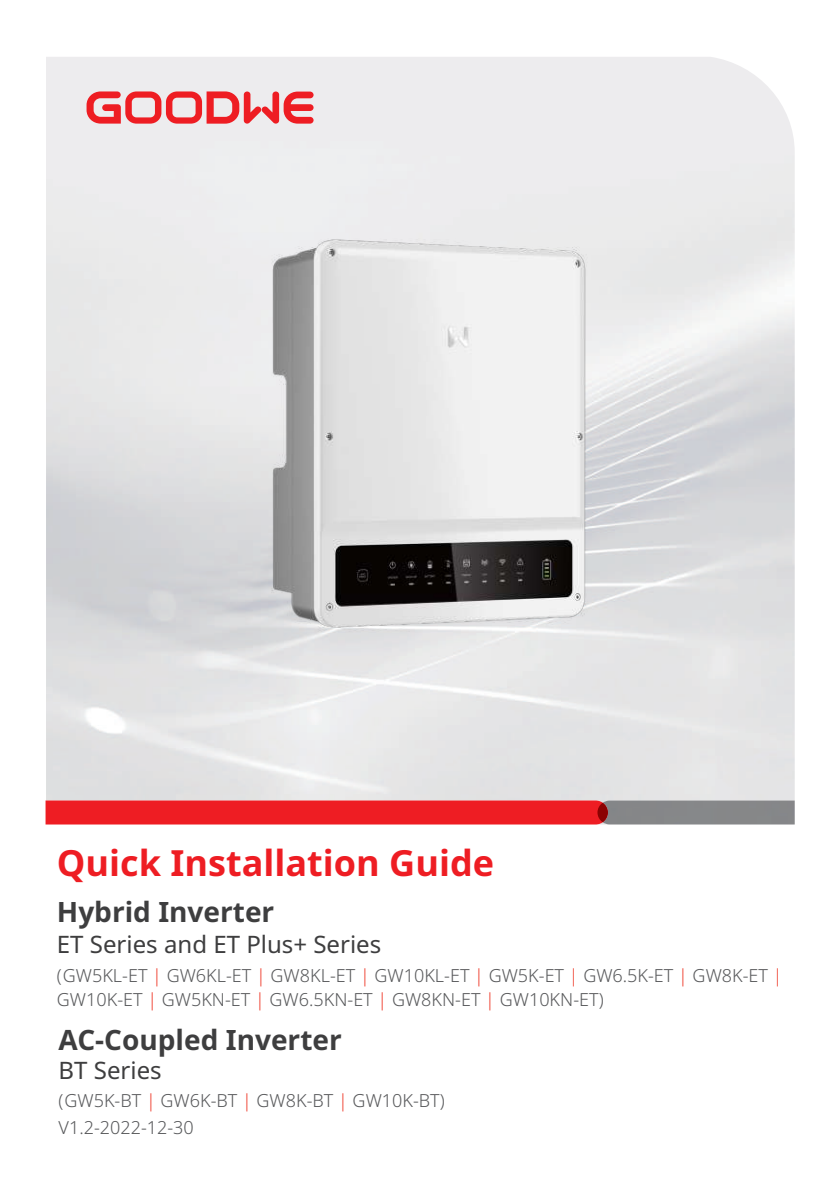
<style>
.page{position:relative;width:840px;height:1191px;background:#fff}
.page>*{position:absolute;margin:0;border:0;box-sizing:border-box;transform-origin:0 0}
.t1{font:700 36px "Noto Sans";color:#ee1d23}
.t2{font:700 28px "Noto Sans";color:#3e3e3f}
.t3{font:24px "Noto Sans";color:#3e3e3f}
.t4{font:300 18px/24px "Noto Sans";color:#57585a}
.s1{color:#ef3e2e}
</style>
<div class="page">
<div style="left:45px;top:800px;width:557px;height:24px;background:#ee1d23"></div>
<div style="left:602px;top:800px;width:192px;height:24px;background:#868789"></div>
<svg style="left:597px;top:802px;width:10px;height:20px"></svg>
<svg style="left:86px;top:91px;width:227px;height:33px"></svg>
<img style="left:202px;top:223px;width:453px;height:454px">
<h1 class="t1" style="left:57px;top:837px;width:438px">Quick Installation Guide</h1>
<h2 class="t2" style="left:57px;top:892px;width:219px">Hybrid Inverter</h2>
<h3 class="t3" style="left:57px;top:927px;width:326px">ET Series and ET Plus+ Series</h3>
<p class="t4" style="left:57px;top:963px;width:726px">(GW5KL-ET <span class="s1">|</span> GW6KL-ET <span class="s1">|</span> GW8KL-ET <span class="s1">|</span> GW10KL-ET <span class="s1">|</span> GW5K-ET <span class="s1">|</span> GW6.5K-ET <span class="s1">|</span> GW8K-ET <span class="s1">|<br></span>GW10K-ET <span class="s1">|</span> GW5KN-ET <span class="s1">|</span> GW6.5KN-ET <span class="s1">|</span> GW8KN-ET <span class="s1">|</span> GW10KN-ET)</p>
<h2 class="t2" style="left:59px;top:1020px;width:284px">AC-Coupled Inverter</h2>
<h3 class="t3" style="left:59px;top:1053px;width:105px">BT Series</h3>
<p class="t4" style="left:59px;top:1088px;width:387px">(GW5K-BT <span class="s1">|</span> GW6K-BT <span class="s1">|</span> GW8K-BT <span class="s1">|</span> GW10K-BT)</p>
<p class="t4" style="left:59px;top:1115px;width:137px">V1.2-2022-12-30</p>
</div>
